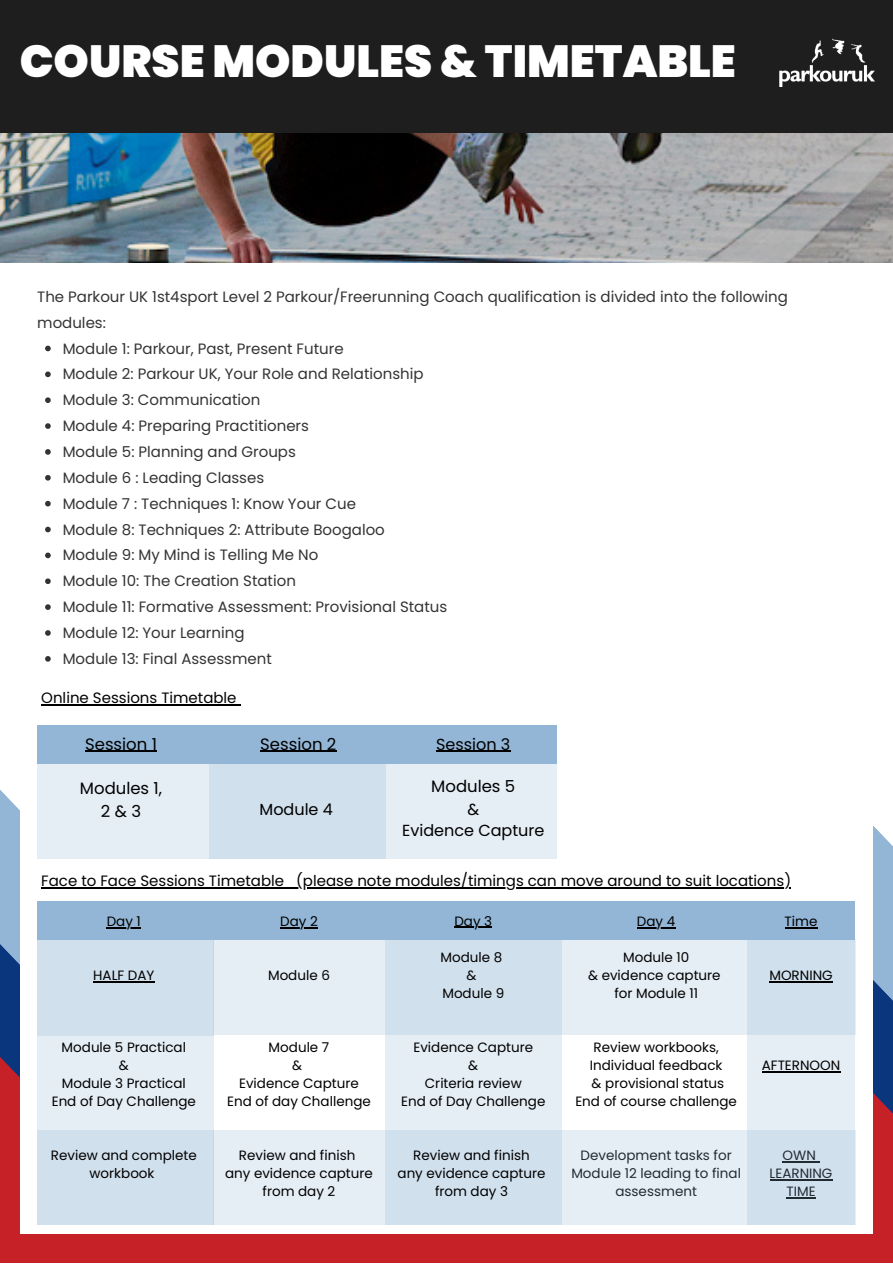
<style>
.page{position:relative;width:893px;height:1264px;background:#fff}
.page>*{position:absolute;margin:0;border:0;box-sizing:border-box;transform-origin:0 0}
.t1{font:900 45px "Poppins";color:#fff}
.t2{font:16.5px/22.5px "Poppins";color:#000;text-align:center}
.t3{font:16.05px/21.3px "Poppins";color:#000;text-align:center}
.t4{font:15px/25.8px "Poppins";color:#333}
.t5{font:15px "Poppins";color:#000}
.t6{font:13.5px/18px "Poppins";color:#000;text-align:center}
</style>
<div class="page">
<svg style="left:873px;top:825px;width:19px;height:409px"></svg>
<img style="left:0;top:132px;width:892px;height:130px">
<svg style="left:0;top:863px;width:20px;height:371px"></svg>
<div style="left:0;top:0;width:892px;height:132px;background:#1e1e1e"></div>
<img style="left:779px;top:38px;width:95px;height:49px">
<div style="left:37px;top:1035px;width:176px;height:189px;background:#e5edf5"></div>
<svg style="left:45px;top:345px;width:6px;height:6px"></svg>
<svg style="left:45px;top:371px;width:6px;height:6px"></svg>
<svg style="left:45px;top:397px;width:6px;height:6px"></svg>
<svg style="left:45px;top:423px;width:6px;height:6px"></svg>
<svg style="left:45px;top:449px;width:6px;height:6px"></svg>
<svg style="left:45px;top:475px;width:6px;height:5px"></svg>
<svg style="left:45px;top:501px;width:6px;height:5px"></svg>
<svg style="left:45px;top:526px;width:6px;height:6px"></svg>
<svg style="left:45px;top:552px;width:6px;height:6px"></svg>
<svg style="left:45px;top:578px;width:6px;height:6px"></svg>
<svg style="left:45px;top:604px;width:6px;height:6px"></svg>
<svg style="left:45px;top:630px;width:6px;height:5px"></svg>
<svg style="left:45px;top:656px;width:6px;height:5px"></svg>
<div style="left:37px;top:725px;width:520px;height:38px;background:#93b6d6"></div>
<hr style="left:41px;top:704px;width:195px;height:1px;background:#000">
<div style="left:37px;top:764px;width:520px;height:94px;background:#e5edf5"></div>
<hr style="left:85px;top:750px;width:72px;height:1px;background:#000">
<div style="left:209px;top:764px;width:176px;height:94px;background:#d1e0ed"></div>
<hr style="left:260px;top:750px;width:76px;height:1px;background:#000">
<hr style="left:436px;top:750px;width:74px;height:1px;background:#000">
<div style="left:37px;top:901px;width:817px;height:38px;background:#93b6d6"></div>
<hr style="left:41px;top:887px;width:243px;height:1px;background:#000">
<svg style="left:284px;top:887px;width:12px;height:1px"></svg>
<hr style="left:296px;top:887px;width:495px;height:1px;background:#000">
<div style="left:213px;top:940px;width:520px;height:94px;background:#e5edf5"></div>
<div style="left:385px;top:940px;width:176px;height:284px;background:linear-gradient(to right,#dbe6f1,#dbe6f1)"></div>
<hr style="left:637px;top:927px;width:38px;height:1px;background:#000">
<div style="left:37px;top:940px;width:176px;height:94px;background:#d1e0ed"></div>
<div style="left:733px;top:939px;width:122px;height:95px;background:#e5edf5"></div>
<div style="left:746px;top:939px;width:108px;height:285px;background:linear-gradient(to right,#dbe7f1,#dbe6f1)"></div>
<hr style="left:784px;top:927px;width:33px;height:1px;background:#000">
<hr style="left:769px;top:981px;width:63px;height:1px;background:#000">
<hr style="left:761px;top:1071px;width:79px;height:1px;background:#000">
<div style="left:37px;top:1130px;width:176px;height:94px;background:#d1e0ed"></div>
<div style="left:213px;top:1130px;width:520px;height:94px;background:linear-gradient(to right,#dee9f2,#dee9f2)"></div>
<hr style="left:454px;top:926px;width:38px;height:1px;background:#000">
<hr style="left:280px;top:927px;width:38px;height:1px;background:#000">
<svg style="left:733px;top:1130px;width:122px;height:94px;fill:#d1e0ed"></svg>
<hr style="left:107px;top:927px;width:34px;height:1px;background:#000">
<hr style="left:93px;top:981px;width:61px;height:1px;background:#000">
<div style="left:0;top:1234px;width:892px;height:28px;background:#c62127"></div>
<h1 class="t1" style="left:20px;top:30px;width:717px">COURSE MODULES &amp; TIMETABLE</h1>
<p class="t4" style="left:37px;top:283px;width:752px">The Parkour UK 1st4sport Level 2 Parkour/Freerunning Coach qualification is divided into the following modules:</p>
<p class="t4" style="left:63px;top:335px;width:386px">Module 1: Parkour, Past, Present Future<br>Module 2: Parkour UK, Your Role and Relationship Module 3: Communication<br>Module 4: Preparing Practitioners<br>Module 5: Planning and Groups<br>Module 6 : Leading Classes<br>Module 7 : Techniques 1: Know Your Cue<br>Module 8: Techniques 2: Attribute Boogaloo<br>Module 9: My Mind is Telling Me No<br>Module 10: The Creation Station<br>Module 11: Formative Assessment: Provisional Status Module 12: Your Learning<br>Module 13: Final Assessment</p>
<p class="t5" style="left:41px;top:687px;width:197px">Online Sessions Timetable</p>
<p class="t2" style="left:85px;top:732px;width:73px">Session 1</p>
<p class="t2" style="left:80px;top:777px;width:84px">Modules 1,<br>2&amp;3</p>
<p class="t2" style="left:260px;top:732px;width:78px">Session 2</p>
<p class="t3" style="left:436px;top:733px;width:76px">Session 3</p>
<p class="t2" style="left:431px;top:775px;width:86px">Modules 5</p>
<p class="t3" style="left:402px;top:798px;width:144px">&amp;<br>Evidence Capture</p>
<p class="t5" style="left:41px;top:870px;width:751px">Face to Face Sessions Timetable (please note modules/timings can move around to suit locations)</p>
<p class="t6" style="left:637px;top:912px;width:40px">Day 4</p>
<p class="t6" style="left:588px;top:948px;width:134px">Module 10<br>&amp; evidence capture for Module 11</p>
<p class="t3" style="left:259px;top:798px;width:75px">Module 4</p>
<p class="t6" style="left:454px;top:911px;width:39px">Day 3</p>
<p class="t6" style="left:440px;top:947px;width:65px">Module 8 &amp;<br>Module 9</p>
<p class="t6" style="left:784px;top:912px;width:34px">Time</p>
<p class="t6" style="left:280px;top:912px;width:39px">Day 2</p>
<p class="t6" style="left:107px;top:912px;width:36px">Day 1</p>
<p class="t6" style="left:268px;top:966px;width:63px">Module 6</p>
<p class="t6" style="left:769px;top:966px;width:65px">MORNING</p>
<p class="t6" style="left:93px;top:966px;width:63px">HALF DAY</p>
<p class="t6" style="left:52px;top:1038px;width:146px">Module 5 Practical<br>&amp;<br>Module 3 Practical<br>End of Day Challenge</p>
<p class="t6" style="left:51px;top:1146px;width:147px">Review and complete workbook</p>
<p class="t6" style="left:227px;top:1038px;width:145px">Module 7<br>&amp;<br>Evidence Capture<br>End of day Challenge</p>
<p class="t6" style="left:225px;top:1146px;width:149px">Review and finish<br>any evidence capture from day 2</p>
<p class="t6" style="left:401px;top:1037px;width:146px">Evidence Capture<br>&amp;<br>Criteria review<br>End of Day Challenge</p>
<p class="t6" style="left:397px;top:1145px;width:149px">Review and finish<br>any evidence capture from day 3</p>
<p class="t6" style="left:575px;top:1038px;width:163px">Review workbooks,<br>Individual feedback<br>&amp; provisional status<br>End of course challenge</p>
<p class="t6" style="left:571px;top:1146px;width:171px">Development tasks for<br>Module 12 leading to final assessment</p>
<p class="t6" style="left:761px;top:1056px;width:80px">AFTERNOON</p>
<p class="t6" style="left:769px;top:1146px;width:64px">OWN<br>LEARNING<br>TIME</p>
</div>
